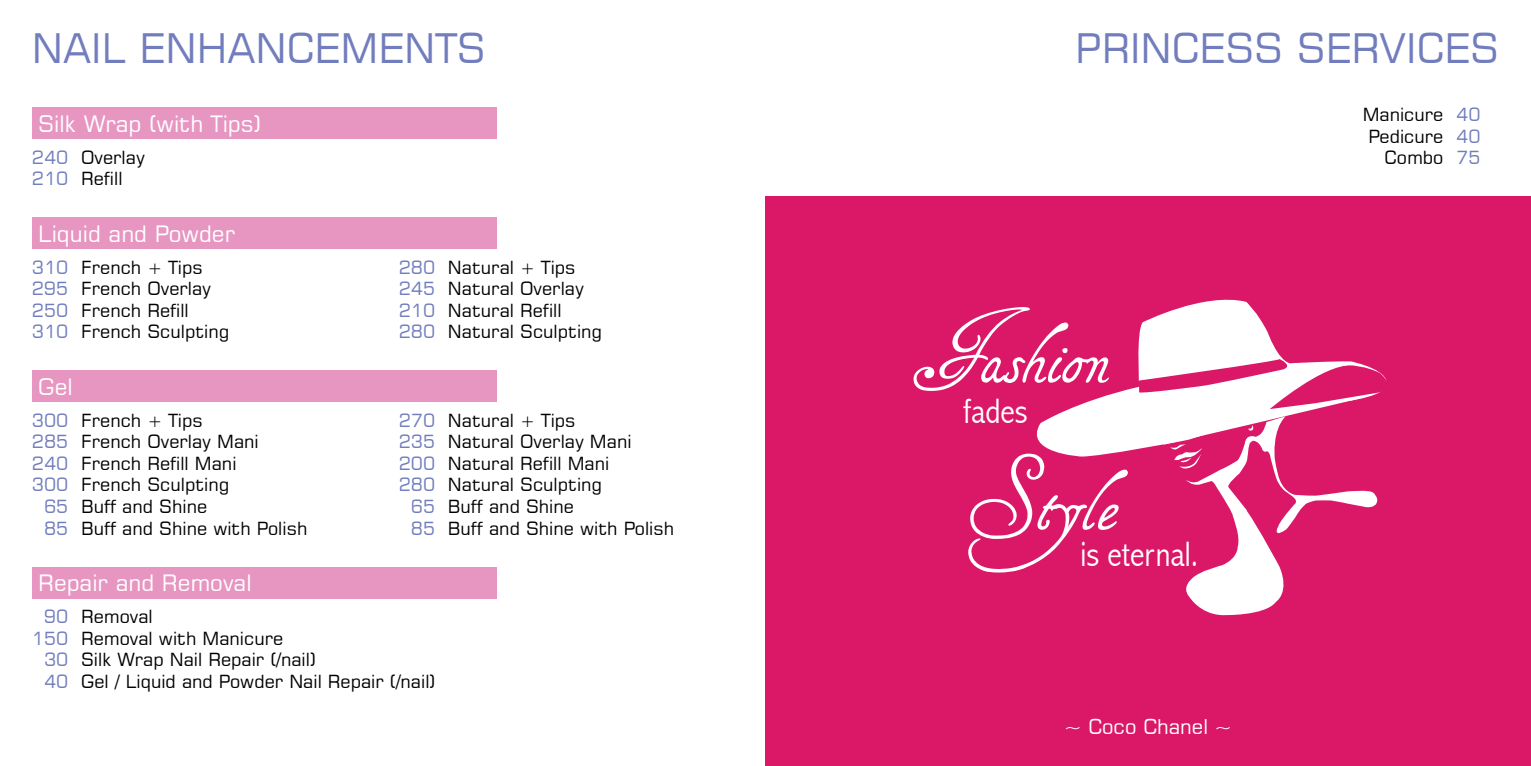
<style>
.page{position:relative;width:1531px;height:766px;background:#fff}
.page>*{position:absolute;margin:0;border:0;box-sizing:border-box;transform-origin:0 0}
.t1{font:58.95px "Tagettes";color:#fff}
.t2{font:40.5px "Square 721 BT";color:#717dbd}
.t3{font:300 condensed 35.32px "Abadi";color:#fff}
.t4{font:22.5px "Square 721 BT";color:#fff}
.t5{font:20.25px "Square 721 BT";color:#fff}
.t6{font:18px/21.6px "Square 721 BT";color:#000}
.t7{font:18px/21.6px "Square 721 BT";color:#717dbd;text-align:justify}
</style>
<div class="page">
<div style="left:32px;top:217px;width:464px;height:32px;background:#e796c1"></div>
<div style="left:32px;top:107px;width:464px;height:32px;background:#e796c1"></div>
<div style="left:32px;top:370px;width:464px;height:32px;background:#e796c1"></div>
<div style="left:32px;top:566px;width:464px;height:32px;background:#e796c1"></div>
<div style="left:765px;top:196px;width:766px;height:569px;background:#db1868"></div>
<svg style="left:1036px;top:299px;width:247px;height:157px"></svg>
<svg style="left:1139px;top:359px;width:248px;height:257px"></svg>
<h2 class="t2" style="left:32px;top:23px;width:136px">Nail enh</h2>
<h2 class="t2" style="left:227px;top:23px;width:57px">ancements</h2>
<p class="t4" style="left:38px;top:110px;width:224px">Silk Wrap (with Tips)</p>
<p class="t7" style="left:32px;top:146px;width:38px">240<br>210</p>
<p class="t6" style="left:81px;top:146px;width:65px">Overlay<br>Refill</p>
<p class="t4" style="left:38px;top:219px;width:198px">Liquid and Powder</p>
<p class="t7" style="left:32px;top:256px;width:38px">310<br>295<br>250<br>310</p>
<p class="t6" style="left:81px;top:256px;width:150px">French + Tips<br>French Overlay<br>French Refill<br>French Sculpting</p>
<p class="t4" style="left:38px;top:372px;width:36px">Gel</p>
<p class="t7" style="left:32px;top:409px;width:38px;text-align:right">300<br>285<br>240<br>300<br>65<br>85</p>
<p class="t6" style="left:81px;top:409px;width:228px">French + Tips<br>French Overlay Mani<br>French Refill Mani<br>French Sculpting<br>Buff and Shine<br>Buff and Shine with Polish</p>
<p class="t7" style="left:399px;top:256px;width:38px">280<br>245<br>210<br>280</p>
<p class="t6" style="left:448px;top:256px;width:156px">Natural + Tips<br>Natural Overlay<br>Natural Refill<br>Natural Sculpting</p>
<p class="t7" style="left:399px;top:409px;width:38px;text-align:right">270<br>235<br>200<br>280<br>65<br>85</p>
<p class="t6" style="left:448px;top:409px;width:228px">Natural + Tips<br>Natural Overlay Mani<br>Natural Refill Mani<br>Natural Sculpting<br>Buff and Shine<br>Buff and Shine with Polish</p>
<p class="t4" style="left:38px;top:568px;width:215px">Repair and Removal</p>
<p class="t7" style="left:32px;top:605px;width:38px;text-align:right">90<br>150<br>30<br>40</p>
<p class="t6" style="left:81px;top:605px;width:356px">Removal<br>Removal with Manicure<br>Silk Wrap Nail Repair (/nail)<br>Gel / Liquid and Powder Nail Repair (/nail)</p>
<h2 class="t2" style="left:1075px;top:23px;width:94px">Princess</h2>
<h2 class="t2" style="left:1297px;top:23px;width:56px">Serv</h2>
<h2 class="t2" style="left:1406px;top:23px;width:38px">ices</h2>
<h1 class="t1" style="left:909px;top:327px;width:205px">Fashion</h1>
<h3 class="t3" style="left:963px;top:390px;width:66px">fades</h3>
<h1 class="t1" style="left:964px;top:474px;width:212px">S tyle</h1>
<h3 class="t3" style="left:1080px;top:533px;width:119px">is eternal.</h3>
<p class="t5" style="left:1064px;top:713px;width:169px">~ Coco Chanel ~</p>
<p class="t6" style="left:1362px;top:103px;width:82px;text-align:right">Manicure<br>Pedicure<br>Combo</p>
<p class="t7" style="left:1456px;top:103px;width:26px">40<br>40<br>75</p>
</div>
